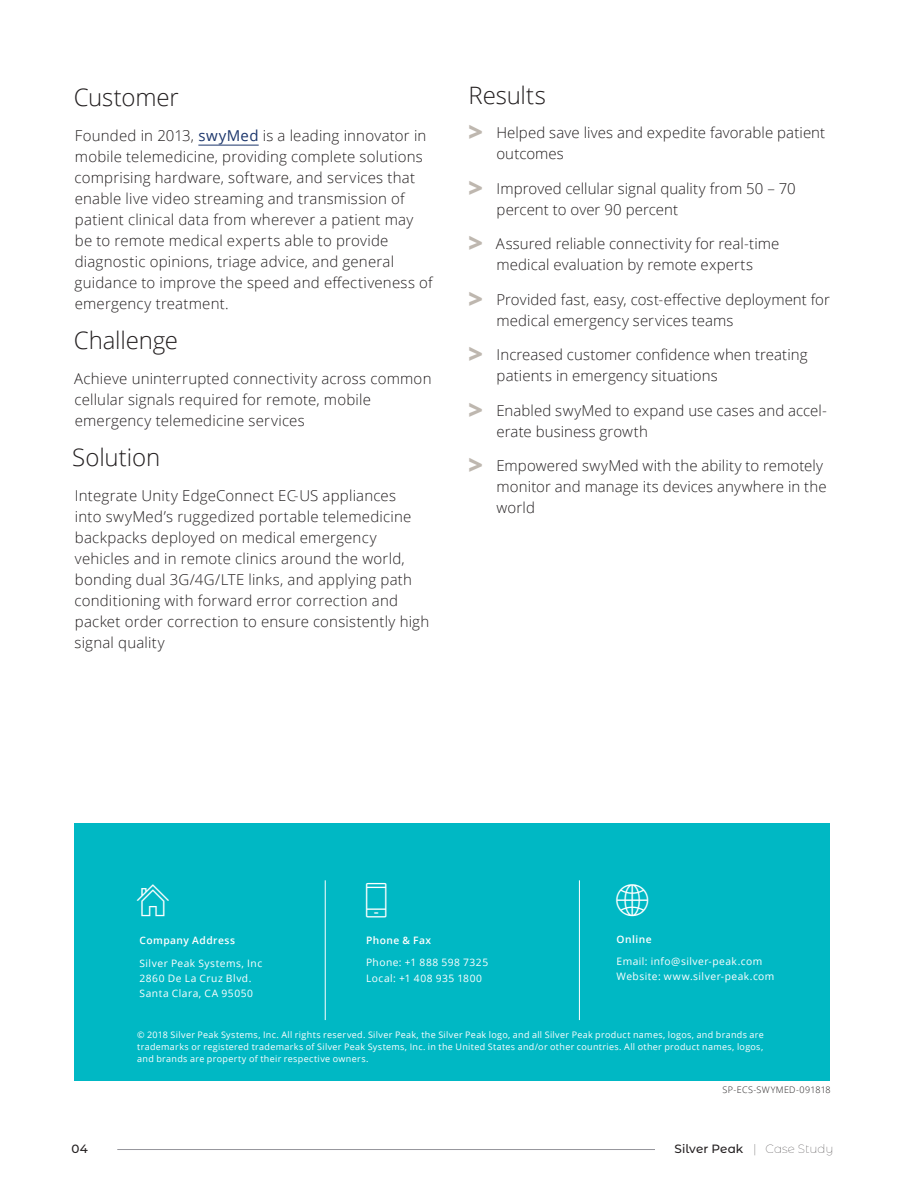
<style>
.page{position:relative;width:918px;height:1188px;background:#fff}
.page>*{position:absolute;margin:0;border:0;box-sizing:border-box;transform-origin:0 0}
.t1{font:300 24px "Open Sans";letter-spacing:-.005em;color:#231f20}
.t2{font:300 15px/21px "Open Sans";letter-spacing:.015em;color:#231f20}
.t3{font:500 12px "Montserrat Alternates";letter-spacing:.005em;color:#231f20}
.t4{font:10.2px/15.3px "Open Sans";letter-spacing:.045em;color:#fff}
.t5{font:600 10.2px "Open Sans";letter-spacing:.045em;color:#fff}
.t6{font:9px/12px "Open Sans";letter-spacing:.035em;color:#fff;text-align:justify}
.t7{font:300 9px "Open Sans";letter-spacing:.035em;color:#231f20}
.s1{font-weight:400;color:#1c366c}
.s2{font-weight:800;font-size:25.5px;color:#beb7af}
.s3{font-weight:100}
</style>
<div class="page">
<hr style="left:198px;top:145px;width:61px;height:1px;background:#1c366c">
<div style="left:74px;top:823px;width:756px;height:257px;background:#00b8c4"></div>
<hr style="left:325px;top:880px;width:1px;height:140px;background:#fff">
<hr style="left:579px;top:880px;width:1px;height:140px;background:#fff">
<hr style="left:117px;top:1149px;width:635px;height:1px;background:#96969c">
<div style="left:655px;top:1141px;width:178px;height:24px;background:#fff"></div>
<h1 class="t1" style="left:74px;top:81px;width:106px">Customer</h1>
<p class="t2" style="left:75px;top:124px;width:360px">Founded in 2013, <span class="s1">swyMed</span> is a leading innovator in mobile telemedicine, providing complete solutions comprising hardware, software, and services that enable live video streaming and transmission of patient clinical data from wherever a patient may be to remote medical experts able to provide diagnostic opinions, triage advice, and general guidance to improve the speed and effectiveness of emergency treatment.</p>
<h1 class="t1" style="left:74px;top:324px;width:106px">Challenge</h1>
<p class="t2" style="left:74px;top:367px;width:359px">Achieve uninterrupted connectivity across common cellular signals required for remote, mobile emergency telemedicine services</p>
<h1 class="t1" style="left:72px;top:441px;width:90px">Solution</h1>
<p class="t2" style="left:75px;top:484px;width:356px">Integrate Unity EdgeConnect EC-US appliances<br>into swyMed’s ruggedized portable telemedicine backpacks deployed on medical emergency vehicles and in remote clinics around the world, bonding dual 3G/4G/LTE links, and applying path conditioning with forward error correction and packet order correction to ensure consistently high signal quality</p>
<h1 class="t1" style="left:469px;top:79px;width:79px">Results</h1>
<p class="t2" style="left:496px;top:122px;width:330px;text-indent:-28px"><span class="s2">&gt;</span> Helped save lives and expedite favorable patient outcomes</p>
<p class="t2" style="left:497px;top:178px;width:301px;text-indent:-28px"><span class="s2">&gt;</span> Improved cellular signal quality from 50 – 70 percent to over 90 percent</p>
<p class="t2" style="left:468px;top:233px;width:312px;text-align:center"><span class="s2">&gt;</span> Assured reliable connectivity for real-time medical evaluation by remote experts</p>
<p class="t2" style="left:497px;top:289px;width:335px;text-indent:-28px"><span class="s2">&gt;</span> Provided fast, easy, cost-effective deployment for medical emergency services teams</p>
<p class="t2" style="left:497px;top:344px;width:312px;text-indent:-28px"><span class="s2">&gt;</span> Increased customer confidence when treating patients in emergency situations</p>
<p class="t2" style="left:496px;top:400px;width:332px;text-indent:-28px"><span class="s2">&gt;</span> Enabled swyMed to expand use cases and accel&shy;erate business growth</p>
<p class="t2" style="left:497px;top:455px;width:331px;text-indent:-28px"><span class="s2">&gt;</span> Empowered swyMed with the ability to remotely monitor and manage its devices anywhere in the world</p>
<p class="t5" style="left:140px;top:934px;width:97px">Company Address</p>
<p class="t4" style="left:140px;top:955px;width:124px">Silver Peak Systems, Inc<br>2860 De La Cruz Blvd.<br>Santa Clara, CA 95050</p>
<p class="t5" style="left:366px;top:933px;width:67px">Phone &amp; Fax</p>
<p class="t4" style="left:366px;top:955px;width:124px">Phone: +1 888 598 7325<br>Local: +1 408 935 1800</p>
<p class="t5" style="left:617px;top:932px;width:37px">Online</p>
<p class="t4" style="left:617px;top:953px;width:159px">Email: info@silver-peak.com<br>Website: www.silver-peak.com</p>
<p class="t6" style="left:137px;top:1028px;width:628px">© 2018 Silver Peak Systems, Inc. All rights reserved. Silver Peak, the Silver Peak logo, and all Silver Peak product names, logos, and brands are trademarks or registered trademarks of Silver Peak Systems, Inc. in the United States and/or other countries. All other product names, logos, and brands are property of their respective owners.</p>
<p class="t7" style="left:723px;top:1084px;width:110px">SP-ECS-SWYMED-091818</p>
<p class="t3" style="left:72px;top:1140px;width:18px">04</p>
<p class="t3" style="left:675px;top:1140px;width:160px">Silver Peak <span class="s3">| Case Study</span></p>
</div>
